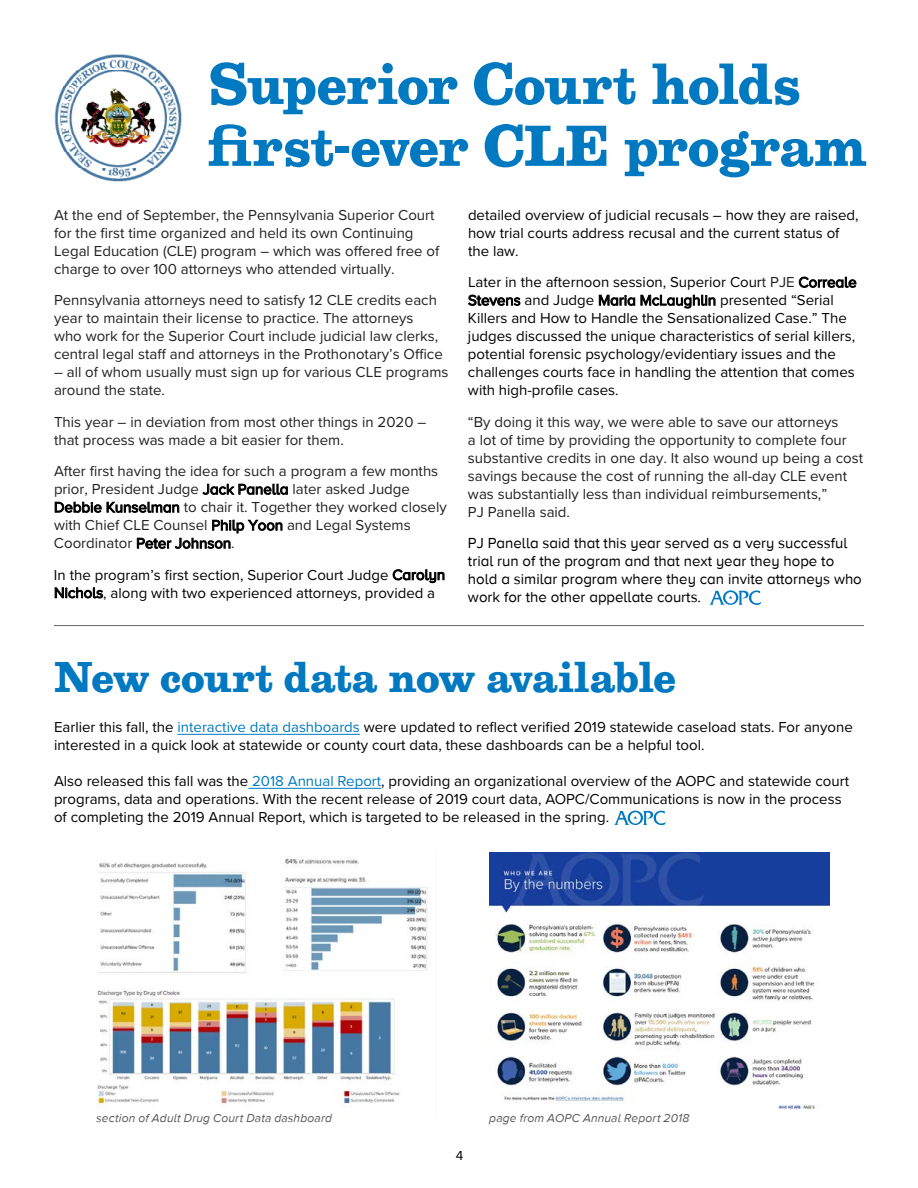
<style>
.page{position:relative;width:918px;height:1188px;background:#fff}
.page>*{position:absolute;margin:0;border:0;box-sizing:border-box;transform-origin:0 0}
.t1{font:700 60.15px/61.9px "Egizio URWTOT";letter-spacing:-.02em;color:#0079c1}
.t2{font:700 45px "Egizio URWTOT";letter-spacing:-.015em;color:#0079c1}
.t3{font:15px/18px "Proxima Nova";color:#212121}
.t4{font:15px/18px "Proxima Nova";color:#000}
.t5{font:15px/18px "Proxima Nova A";color:#000}
.t6{font:13.5px "Proxima Nova";color:#000}
.t7{font:italic 12px "Proxima Nova A";letter-spacing:.01em;color:#58595b}
.s1{font-family:"Proxima Nova A";color:#000}
.s2{font-family:"Proxima Nova A"}
.s3{color:#212121}
.s4{color:#0079c1}
</style>
<div class="page">
<svg style="left:710px;top:590px;width:51px;height:15px"></svg>
<img style="left:54px;top:54px;width:127px;height:128px">
<hr style="left:178px;top:734px;width:182px;height:1px;background:#0079c1">
<hr style="left:248px;top:788px;width:133px;height:1px;background:#0079c1">
<img style="left:97px;top:857px;width:333px;height:251px">
<img style="left:489px;top:852px;width:341px;height:258px">
<svg style="left:614px;top:811px;width:52px;height:14px"></svg>
<hr style="left:54px;top:625px;width:810px;height:1px;background:#636466">
<h1 class="t1" style="left:208px;top:54px;width:661px">Superior Court holds first-ever CLE program</h1>
<p class="t3" style="left:54px;top:205px;width:387px">At the end of September, the Pennsylvania Superior Court for the first time organized and held its own Continuing Legal Education (CLE) program – which was offered free of charge to over 100 attorneys who attended virtually.</p>
<p class="t3" style="left:54px;top:291px;width:390px">Pennsylvania attorneys need to satisfy 12 CLE credits each year to maintain their license to practice. The attorneys who work for the Superior Court include judicial law clerks, central legal staff and attorneys in the Prothonotary’s Office</p>
<p class="t3" style="left:54px;top:363px;width:396px">– all of whom usually must sign up for various CLE programs around the state.</p>
<p class="t3" style="left:54px;top:412px;width:374px">This year – in deviation from most other things in 2020 – that process was made a bit easier for them.</p>
<p class="t3" style="left:54px;top:462px;width:394px">After first having the idea for such a program a few months prior, President Judge <span class="s1">Jack Panella</span> later asked Judge <span class="s1">Debbie Kunselman</span> to chair it. Together they worked closely with Chief CLE Counsel <span class="s1">Philp Yoon</span> and Legal Systems Coordinator <span class="s1">Peter Johnson</span>.</p>
<p class="t4" style="left:54px;top:565px;width:393px">In the program’s first section, Superior Court Judge <span class="s2">Carolyn<br>Nichols</span>, along with two experienced attorneys, provided a</p>
<p class="t4" style="left:468px;top:205px;width:392px">detailed overview of judicial recusals – how they are raised, how trial courts address recusal and the current status of the law.</p>
<p class="t4" style="left:468px;top:273px;width:390px">Later in the afternoon session, Superior Cour<span class="s3">t PJE</span> <span class="s2">Correale Stevens</span> and Judge <span class="s2">Maria McLaughlin</span> presented “Serial Killers and How to Handle the Sensationalized Case.” The judges discussed the unique characteristics of serial killers, potential forensic psychology/evidentiary issues and the challenges courts face in handling the attention that comes with high-profile cases.</p>
<p class="t3" style="left:468px;top:412px;width:397px">“By doing it this way, we were able to save our attorneys<br>a lot of time by providing the opportunity to complete four substantive credits in one day. It also wound up being a cost savings because the cost of running the all-day CLE event was substantially less than individual reimbursements,”<br>PJ Panella said.</p>
<p class="t5" style="left:468px;top:534px;width:395px">PJ Panella said that this year served as a very successful trial run of the program and that next year they hope to hold a similar program where they can invite attorneys who work for the other appellate courts.</p>
<h2 class="t2" style="left:54px;top:651px;width:623px">New court data now available</h2>
<p class="t4" style="left:54px;top:717px;width:800px">Earlier this fall, the <span class="s4">interactive data dashboards</span> were updated to reflect verified 2019 statewide caseload stats. For anyone interested in a quick look at statewide or county court data, these dashboards can be a helpful tool.</p>
<p class="t4" style="left:54px;top:771px;width:797px">Also released this fall was the <span class="s4">2018 Annual Report</span>, providing an organizational overview of the AOPC and statewide court programs, data and operations. With the recent release of 2019 court data, AOPC/Communications is now in the process of completing the 2019 Annual Report, which is targeted to be released in the spring.</p>
<p class="t7" style="left:96px;top:1111px;width:237px">section of Adult Drug Court Data dashboard</p>
<p class="t7" style="left:489px;top:1111px;width:202px">page from AOPC Annual Report 2018</p>
<p class="t6" style="left:456px;top:1145px;width:9px">4</p>
</div>
